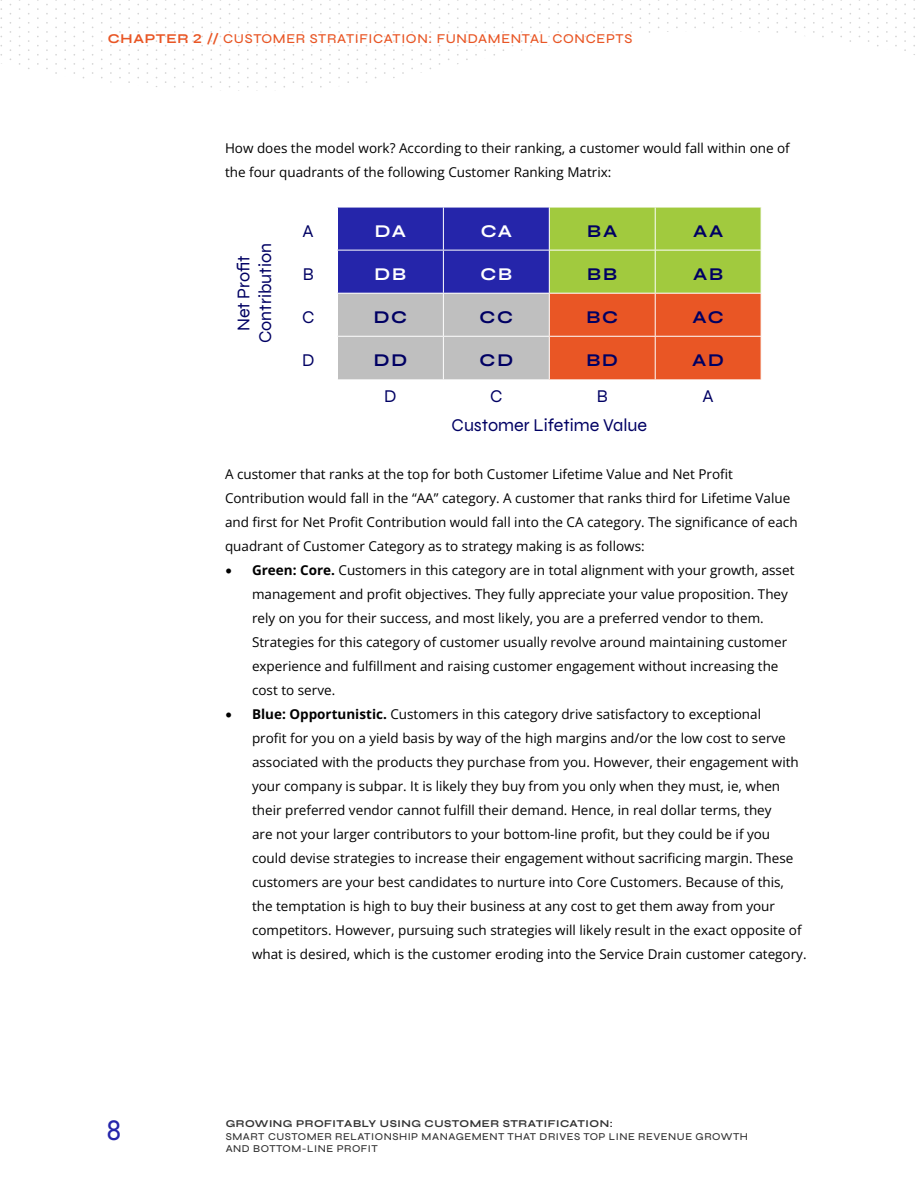
<style>
.page{position:relative;width:918px;height:1188px;background:#fff}
.page>*{position:absolute;margin:0;border:0;box-sizing:border-box;transform-origin:0 0}
.t1{font:30px "Syne";color:#2525aa}
.t2{font:18px/21.6px "Syne";color:#000063;text-align:center}
.t3{font:700 18px "Syne";letter-spacing:.1em;color:#000063}
.t4{font:700 18px "Syne";letter-spacing:.085em;color:#fff}
.t5{font:13.5px/24px "Open Sans";color:#000}
.t6{font:500 13.5px "Syne";letter-spacing:.05em;color:#e95625}
.t7{font:500 10.5px/12.6px "Syne";letter-spacing:.05em;color:#333}
.t8{font:700 10.5px "Syne";letter-spacing:.05em;color:#333}
.s1{font-weight:700}
.s2{font-family:"Minion Pro";font-weight:700;font-size:18px}
</style>
<div class="page">
<svg style="left:0;top:0;width:915px;height:91px"></svg>
<svg style="left:338px;top:208px;width:211px;height:171px;background:#7373b4"></svg>
<svg style="left:550px;top:208px;width:211px;height:171px;background:#c59033"></svg>
<hr style="left:443px;top:207px;width:1px;height:43px;background:#fff">
<hr style="left:655px;top:207px;width:1px;height:43px;background:#fff">
<hr style="left:338px;top:250px;width:105px;height:1px;background:#fff">
<hr style="left:443px;top:250px;width:106px;height:1px;background:#fff">
<hr style="left:443px;top:250px;width:1px;height:43px;background:#fff">
<hr style="left:549px;top:250px;width:106px;height:1px;background:#fff">
<hr style="left:655px;top:250px;width:106px;height:1px;background:#fff">
<hr style="left:655px;top:250px;width:1px;height:43px;background:#fff">
<hr style="left:338px;top:293px;width:105px;height:1px;background:#fff">
<hr style="left:443px;top:293px;width:106px;height:1px;background:#fff">
<hr style="left:443px;top:294px;width:1px;height:42px;background:#fff">
<hr style="left:549px;top:293px;width:106px;height:1px;background:#fff">
<hr style="left:655px;top:293px;width:106px;height:1px;background:#fff">
<hr style="left:655px;top:294px;width:1px;height:42px;background:#fff">
<hr style="left:338px;top:336px;width:105px;height:1px;background:#fff">
<hr style="left:443px;top:336px;width:106px;height:1px;background:#fff">
<hr style="left:443px;top:337px;width:1px;height:42px;background:#fff">
<hr style="left:549px;top:336px;width:106px;height:1px;background:#fff">
<hr style="left:655px;top:336px;width:106px;height:1px;background:#fff">
<hr style="left:655px;top:337px;width:1px;height:42px;background:#fff">
<p class="t6" style="left:108px;top:31px;width:526px"><span class="s1">CHAPTER 2 //</span> CUSTOMER STRATIFICATION: FUNDAMENTAL CONCEPTS</p>
<p class="t5" style="left:225px;top:135px;width:566px">How does the model work? According to their ranking, a customer would fall within one of the four quadrants of the following Customer Ranking Matrix:</p>
<h1 class="t1" style="left:107px;top:1112px;width:16px">8</h1>
<h2 class="t2" style="left:303px;top:220px;width:13px">A</h2>
<h2 class="t4" style="left:375px;top:220px;width:33px">DA</h2>
<h2 class="t4" style="left:481px;top:220px;width:33px">CA</h2>
<h2 class="t3" style="left:587px;top:220px;width:31px">BA</h2>
<h2 class="t3" style="left:693px;top:220px;width:32px">AA</h2>
<h2 class="t2" style="left:303px;top:263px;width:13px">B</h2>
<h2 class="t4" style="left:375px;top:263px;width:33px">DB</h2>
<h2 class="t4" style="left:480px;top:263px;width:33px">CB</h2>
<h2 class="t3" style="left:587px;top:263px;width:31px">BB</h2>
<h2 class="t3" style="left:693px;top:263px;width:32px">AB</h2>
<h2 class="t2" style="left:302px;top:306px;width:14px">C</h2>
<h2 class="t3" style="left:374px;top:306px;width:35px">DC</h2>
<h2 class="t3" style="left:480px;top:306px;width:35px">CC</h2>
<h2 class="t3" style="left:586px;top:306px;width:33px">BC</h2>
<h2 class="t3" style="left:693px;top:306px;width:33px">AC</h2>
<h2 class="t2" style="left:302px;top:349px;width:14px">D</h2>
<h2 class="t3" style="left:374px;top:349px;width:35px">DD</h2>
<h2 class="t3" style="left:480px;top:349px;width:35px">CD</h2>
<h2 class="t3" style="left:586px;top:349px;width:33px">BD</h2>
<h2 class="t3" style="left:692px;top:349px;width:33px">AD</h2>
<h2 class="t2" style="left:384px;top:385px;width:14px">D</h2>
<h2 class="t2" style="left:490px;top:385px;width:14px">C</h2>
<h2 class="t2" style="left:597px;top:385px;width:13px">B</h2>
<h2 class="t2" style="left:703px;top:385px;width:13px">A</h2>
<h2 class="t2" style="left:452px;top:414px;width:197px">Customer Lifetime Value</h2>
<p class="t5" style="left:225px;top:462px;width:574px">A customer that ranks at the top for both Customer Lifetime Value and Net Profit Contribution would fall in the “AA” category. A customer that ranks third for Lifetime Value and first for Net Profit Contribution would fall into the CA category. The significance of each quadrant of Customer Category as to strategy making is as follows:</p>
<p class="t5" style="left:252px;top:558px;width:544px;text-indent:-27px"><span class="s2">•</span> <span class="s1">Green: Core.</span> Customers in this category are in total alignment with your growth, asset management and profit objectives. They fully appreciate your value proposition. They rely on you for their success, and most likely, you are a preferred vendor to them.<br>Strategies for this category of customer usually revolve around maintaining customer experience and fulfillment and raising customer engagement without increasing the cost to serve.</p>
<p class="t5" style="left:252px;top:702px;width:556px;text-indent:-27px"><span class="s2">•</span> <span class="s1">Blue: Opportunistic.</span> Customers in this category drive satisfactory to exceptional<br>profit for you on a yield basis by way of the high margins and/or the low cost to serve associated with the products they purchase from you. However, their engagement with your company is subpar. It is likely they buy from you only when they must, ie, when their preferred vendor cannot fulfill their demand. Hence, in real dollar terms, they<br>are not your larger contributors to your bottom-line profit, but they could be if you could devise strategies to increase their engagement without sacrificing margin. These customers are your best candidates to nurture into Core Customers. Because of this, the temptation is high to buy their business at any cost to get them away from your competitors. However, pursuing such strategies will likely result in the exact opposite of what is desired, which is the customer eroding into the Service Drain customer category.</p>
<h2 class="t2" style="left:232px;top:343px;width:101px;rotate:-90deg">Net Profit<br>Contribution</h2>
<p class="t8" style="left:226px;top:1117px;width:389px">GROWING PROFITABLY USING CUSTOMER STRATIFICATION:</p>
<p class="t7" style="left:226px;top:1130px;width:524px">SMART CUSTOMER RELATIONSHIP MANAGEMENT THAT DRIVES TOP LINE REVENUE GROWTH<br>AND BOTTOM-LINE PROFIT</p>
</div>
